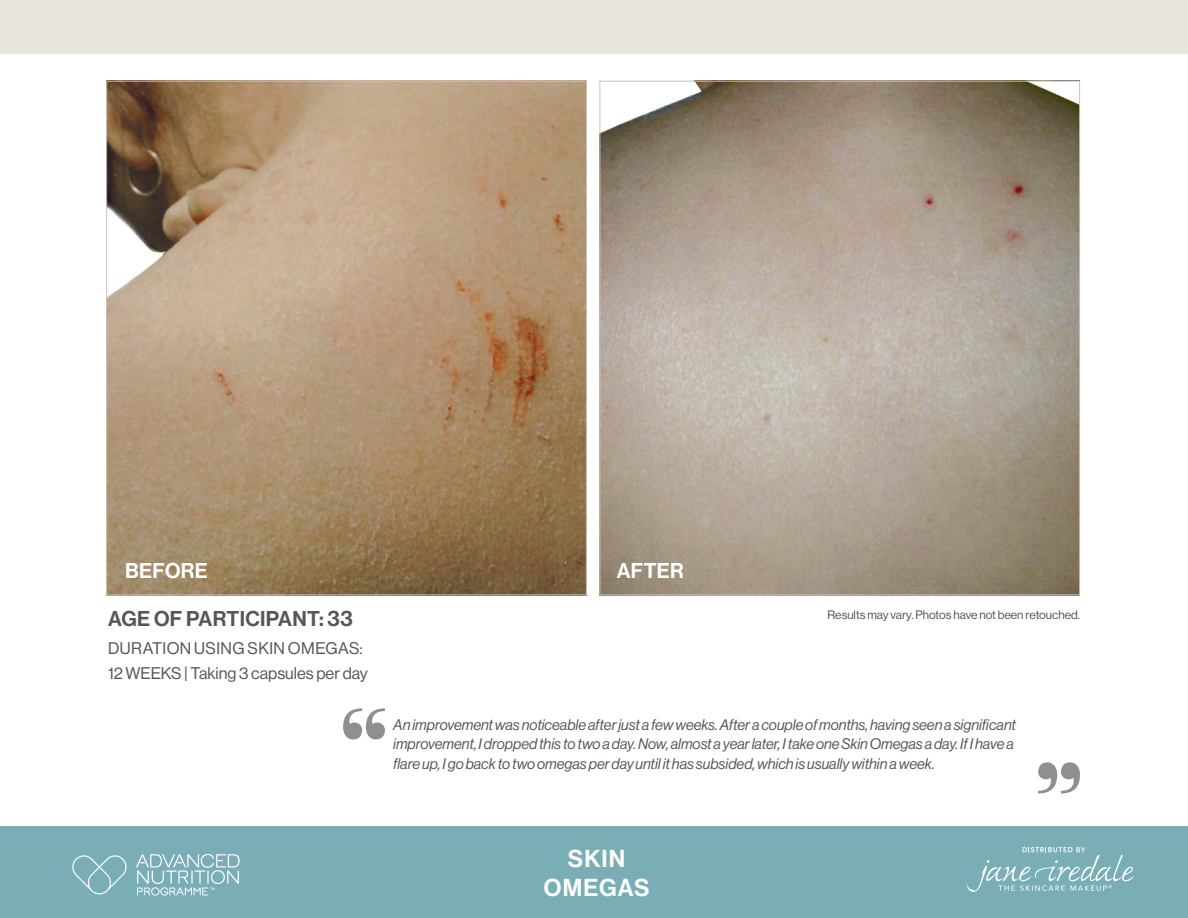
<style>
.page{position:relative;width:1188px;height:918px;background:#fff}
.page>*{position:absolute;margin:0;border:0;box-sizing:border-box;transform-origin:0 0}
.Headline_1_-_IvyPresto{font:24px "N Haas Grotesk DS Pro 65 Md";letter-spacing:.045em;color:#fff}
.Program{font:21px "N Haas Grotesk DS Pro 65 Md";letter-spacing:.015em;color:#52575a}
.t1{font:21px "N Haas Grotesk DS Pro 65 Md";letter-spacing:.015em;color:#fff}
.Duration{font:16.5px "N Haas Grotesk DS Pro 55 Rg";letter-spacing:.005em;color:#52575a}
.Duration-2{font:16.5px "N Haas Grotesk DS Pro 55 Rg";letter-spacing:.025em;color:#52575a}
.Quotes{font:15px/19.5px "N Haas Grotesk DS Pro 56 It";color:#52575a}
.t2{font:12px "N Haas Grotesk DS Pro 55 Rg";color:#52575a}
</style>
<div class="page">
<div style="left:0;top:0;width:1188px;height:54px;background:#e9e4de"></div>
<div style="left:0;top:827px;width:1188px;height:91px;background:#7aaeb7"></div>
<svg style="left:967px;top:847px;width:167px;height:45px"></svg>
<img style="left:108px;top:83px;width:477px;height:510px">
<svg style="left:343px;top:708px;width:42px;height:32px"></svg>
<svg style="left:1038px;top:762px;width:42px;height:32px"></svg>
<img style="left:602px;top:83px;width:476px;height:510px">
<svg style="left:72px;top:855px;width:55px;height:39px"></svg>
<svg style="left:136px;top:854px;width:104px;height:42px"></svg>
<p class="t1" style="left:125px;top:559px;width:84px">BEFORE</p>
<p class="t1" style="left:617px;top:559px;width:69px">AFTER</p>
<p class="Program" style="left:108px;top:606px;width:246px">AGE OF PARTICIPANT: 33</p>
<p class="Duration-2" style="left:108px;top:639px;width:256px">DURATION USING SKIN OMEGAS:</p>
<p class="Duration" style="left:108px;top:664px;width:262px">12 WEEKS | Taking 3 capsules per day</p>
<p class="t2" style="left:827px;top:608px;width:254px">Results may vary. Photos have not been retouched.</p>
<p class="Quotes" style="left:393px;top:715px;width:624px">An improvement was noticeable after just a few weeks. After a couple of months, having seen a significant improvement, I dropped this to two a day. Now, almost a year later, I take one Skin Omegas a day. If I have a flare up, I go back to two omegas per day until it has subsided, which is usually within a week.</p>
<p class="Headline_1_-_IvyPresto" style="left:568px;top:845px;width:59px">SKIN</p>
<p class="Headline_1_-_IvyPresto" style="left:544px;top:874px;width:107px">OMEGAS</p>
</div>
